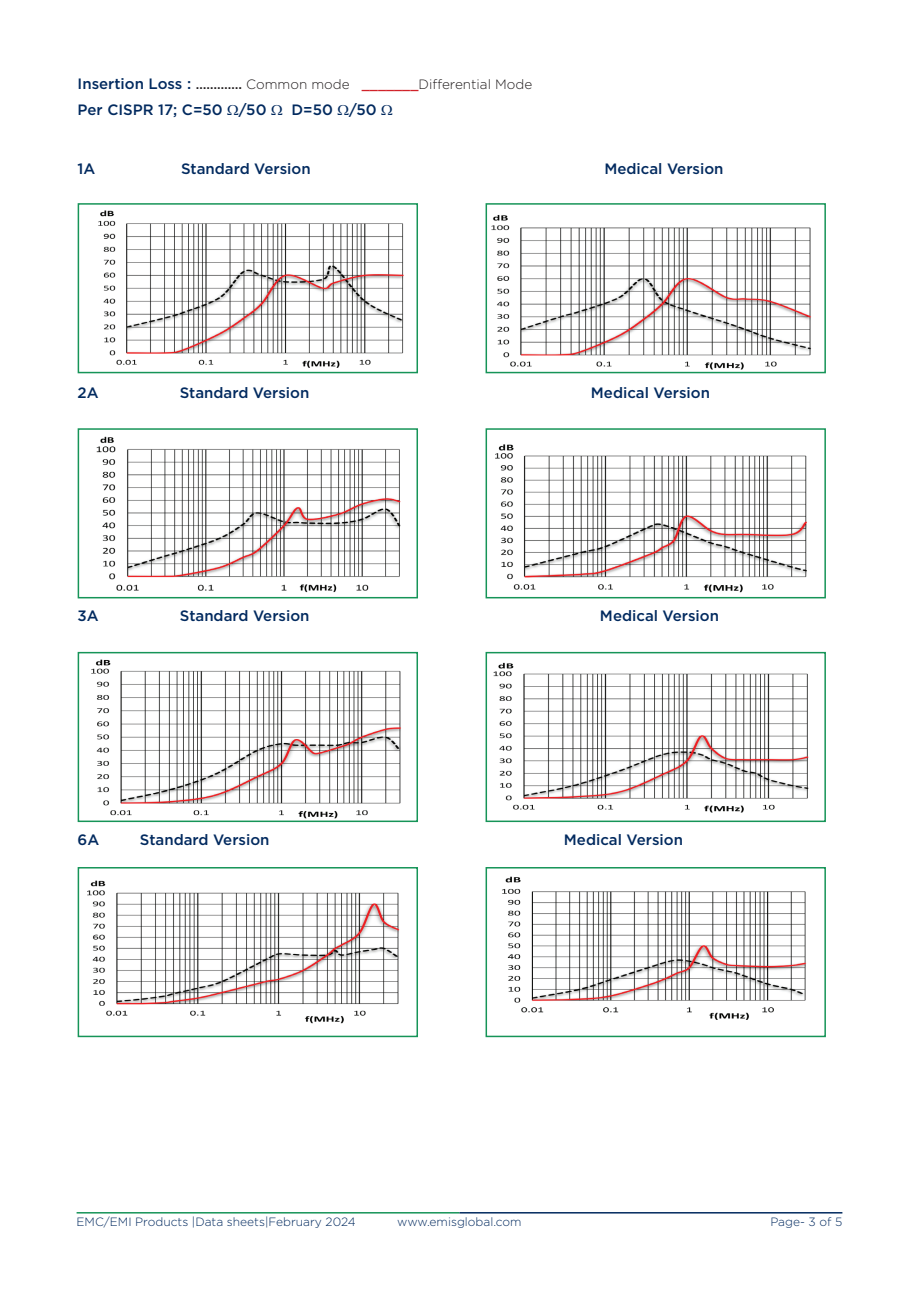
<style>
.page{position:relative;width:919px;height:1289px;background:#fff}
.page>*{position:absolute;margin:0;border:0;box-sizing:border-box;transform-origin:0 0}
.t1{font:500 15px "Gotham";color:#022a5f}
.t2{font:300 13.5px "Gotham";color:#231f20}
.t3{font:300 12px "Gotham";color:#022a5f}
.s1{font-weight:500}
.s2{font-weight:500;color:#d1232a}
</style>
<div class="page">
<hr style="left:77px;top:1211px;width:382px;height:2px;background:#169458">
<hr style="left:459px;top:1211px;width:383px;height:2px;background:#022a5f">
<img style="left:98px;top:210px;width:306px;height:158px">
<div style="left:78px;top:203px;width:340px;height:170px;border:2px solid #169458"></div>
<img style="left:491px;top:215px;width:320px;height:155px">
<div style="left:485px;top:203px;width:340px;height:170px;border:2px solid #169458"></div>
<img style="left:96px;top:436px;width:305px;height:157px">
<div style="left:78px;top:428px;width:340px;height:170px;border:2px solid #169458"></div>
<img style="left:495px;top:444px;width:312px;height:149px">
<div style="left:485px;top:428px;width:340px;height:170px;border:2px solid #169458"></div>
<img style="left:91px;top:659px;width:310px;height:160px">
<div style="left:78px;top:652px;width:340px;height:170px;border:2px solid #169458"></div>
<img style="left:493px;top:662px;width:316px;height:151px">
<div style="left:485px;top:652px;width:340px;height:170px;border:2px solid #169458"></div>
<img style="left:87px;top:880px;width:313px;height:144px">
<div style="left:78px;top:867px;width:340px;height:170px;border:2px solid #169458"></div>
<img style="left:502px;top:876px;width:305px;height:144px">
<div style="left:485px;top:867px;width:340px;height:170px;border:2px solid #169458"></div>
<p class="t1" style="left:78px;top:73px;width:115px">Insertion Loss :</p>
<p class="t2" style="left:196px;top:75px;width:155px"><span class="s1">………….</span> Common mode</p>
<p class="t2" style="left:362px;top:75px;width:172px"><span class="s2">_______</span>Differential Mode</p>
<p class="t1" style="left:78px;top:100px;width:147px">Per CISPR 17 C; =50</p>
<p class="t1" style="left:239px;top:100px;width:29px">/50</p>
<p class="t1" style="left:291px;top:100px;width:43px">D=50</p>
<p class="t1" style="left:349px;top:100px;width:29px">/50</p>
<p class="t1" style="left:78px;top:159px;width:19px">A1</p>
<p class="t1" style="left:181px;top:159px;width:131px">Standard Version</p>
<p class="t1" style="left:604px;top:159px;width:121px">Medical Version</p>
<p class="t1" style="left:78px;top:382px;width:23px">2A</p>
<p class="t1" style="left:180px;top:382px;width:131px">Standard Version</p>
<p class="t1" style="left:591px;top:382px;width:121px">Medical Version</p>
<p class="t1" style="left:78px;top:606px;width:23px">3A</p>
<p class="t1" style="left:180px;top:606px;width:131px">Standard Version</p>
<p class="t1" style="left:600px;top:606px;width:121px">Medical Version</p>
<p class="t1" style="left:78px;top:829px;width:23px">6A</p>
<p class="t1" style="left:140px;top:829px;width:131px">Standard Version</p>
<p class="t1" style="left:564px;top:829px;width:121px">Medical Version</p>
<p class="t3" style="left:77px;top:1214px;width:281px">EMC/EMI Products |Data sheets|February 2024</p>
<p class="t3" style="left:397px;top:1214px;width:126px">www.emisglobal.com</p>
<p class="t3" style="left:770px;top:1214px;width:74px">Page 3- of 5</p>
</div>
